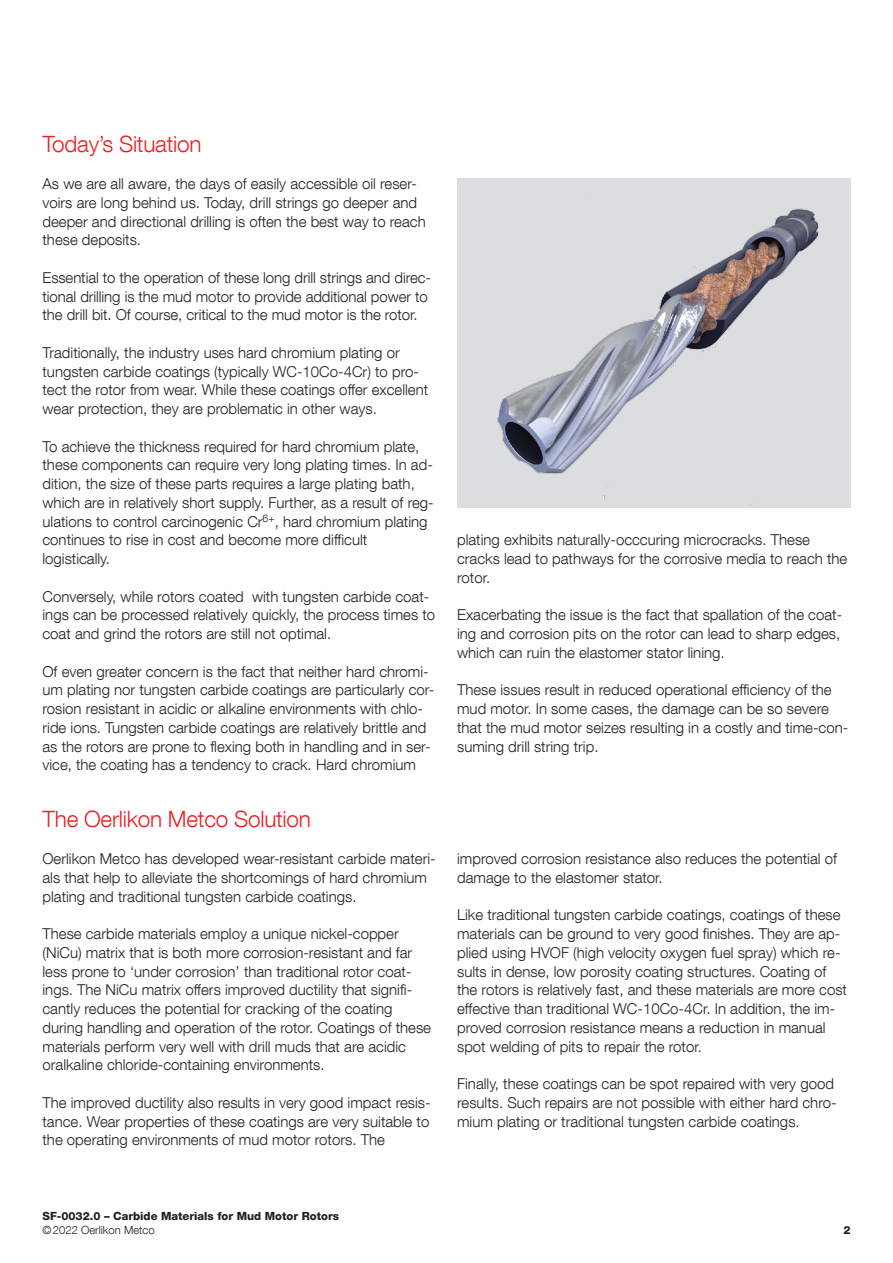
<style>
.page{position:relative;width:893px;height:1263px;background:#fff}
.page>*{position:absolute;margin:0;border:0;box-sizing:border-box;transform-origin:0 0}
.t1{font:300 22.5px "Helvetica Neue LT Com";letter-spacing:-.01em;color:#ee1d23}
.t2{font:300 15px/18.8px "Helvetica Neue LT Com";color:#231f20}
.t3{font:800 11.25px "Helvetica Neue LT Com";color:#231f20}
.t4{font:300 11.25px "Helvetica Neue LT Com";color:#231f20}
</style>
<div class="page">
<img style="left:457px;top:179px;width:393px;height:329px">
<h1 class="t1" style="left:43px;top:130px;width:160px">Today’s Situation</h1>
<p class="t2" style="left:43px;top:174px;width:385px">As we are all aware, the days of easily accessible oil reser&shy;voirs are long behind us. Today, drill strings go deeper and deeper and directional drilling is often the best way to reach these deposits.</p>
<p class="t2" style="left:43px;top:268px;width:390px">Essential to the operation of these long drill strings and direc&shy;tional drilling is the mud motor to provide additional power to the drill bit. Of course, critical to the mud motor is the rotor.</p>
<p class="t2" style="left:43px;top:343px;width:387px">Traditionally, the industry uses hard chromium plating or tungsten carbide coatings (typically WC-10Co-4Cr) to pro&shy;tect the rotor from wear. While these coatings offer excellent wear protection, they are problematic in other ways.</p>
<p class="t2" style="left:43px;top:437px;width:393px">To achieve the thickness required for hard chromium plate, these components can require very long plating times. In ad&shy;dition, the size of these parts requires a large plating bath, which are in relatively short supply. Further, as a result of reg&shy;ulations to control carcinogenic Cr<sup>6+</sup>, hard chromium plating continues to rise in cost and become more difficult logistically.</p>
<p class="t2" style="left:43px;top:587px;width:394px">Conversely, while rotors coated with tungsten carbide coat&shy;ings can be processed relatively quickly, the process times to coat and grind the rotors are still not optimal.</p>
<p class="t2" style="left:43px;top:662px;width:393px">Of even greater concern is the fact that neither hard chromi&shy;um plating nor tungsten carbide coatings are particularly cor&shy;rosion resistant in acidic or alkaline environments with chlo&shy;ride ions. Tungsten carbide coatings are relatively brittle and as the rotors are prone to flexing both in handling and in ser&shy;vice, the coating has a tendency to crack. Hard chromium</p>
<h1 class="t1" style="left:43px;top:805px;width:270px">The Oerlikon Metco Solution</h1>
<p class="t2" style="left:43px;top:849px;width:395px">Oerlikon Metco has developed wear-resistant carbide materi&shy;als that help to alleviate the shortcomings of hard chromium plating and traditional tungsten carbide coatings.</p>
<p class="t2" style="left:43px;top:924px;width:390px">These carbide materials employ a unique nickel-copper (NiCu) matrix that is both more corrosion-resistant and far less prone to ‘under corrosion’ than traditional rotor coat&shy;ings. The NiCu matrix offers improved ductility that signifi&shy;cantly reduces the potential for cracking of the coating during handling and operation of the rotor. Coatings of these materials perform very well with drill muds that are acidic oralkaline chloride-containing environments.</p>
<p class="t2" style="left:43px;top:1093px;width:390px;text-align:justify">The improved ductility also results in very good impact resis&shy;tance. Wear properties of these coatings are very suitable to the operating environments of mud motor rotors. The</p>
<p class="t2" style="left:457px;top:530px;width:392px">plating exhibits naturally-occcuring microcracks. These cracks lead to pathways for the corrosive media to reach the rotor.</p>
<p class="t2" style="left:457px;top:605px;width:387px">Exacerbating the issue is the fact that spallation of the coat&shy;ing and corrosion pits on the rotor can lead to sharp edges, which can ruin the elastomer stator lining.</p>
<p class="t2" style="left:457px;top:680px;width:393px">These issues result in reduced operational efficiency of the mud motor. In some cases, the damage can be so severe that the mud motor seizes resulting in a costly and time-con&shy;suming drill string trip.</p>
<p class="t2" style="left:457px;top:849px;width:381px">improved corrosion resistance also reduces the potential of damage to the elastomer stator.</p>
<p class="t2" style="left:457px;top:905px;width:391px">Like traditional tungsten carbide coatings, coatings of these materials can be ground to very good finishes. They are ap&shy;plied using HVOF (high velocity oxygen fuel spray) which re&shy;sults in dense, low porosity coating structures. Coating of the rotors is relatively fast, and these materials are more cost effective than traditional WC-10Co-4Cr. In addition, the im&shy;proved corrosion resistance means a reduction in manual spot welding of pits to repair the rotor.</p>
<p class="t2" style="left:457px;top:1074px;width:381px">Finally, these coatings can be spot repaired with very good results. Such repairs are not possible with either hard chro&shy;mium plating or traditional tungsten carbide coatings.</p>
<p class="t3" style="left:43px;top:1209px;width:298px">SF-0032.0 – Carbide Materials for Mud Motor Rotors</p>
<p class="t4" style="left:43px;top:1223px;width:114px">©2022 Oerlikon Metco</p>
<p class="t3" style="left:843px;top:1223px;width:9px">2</p>
</div>
